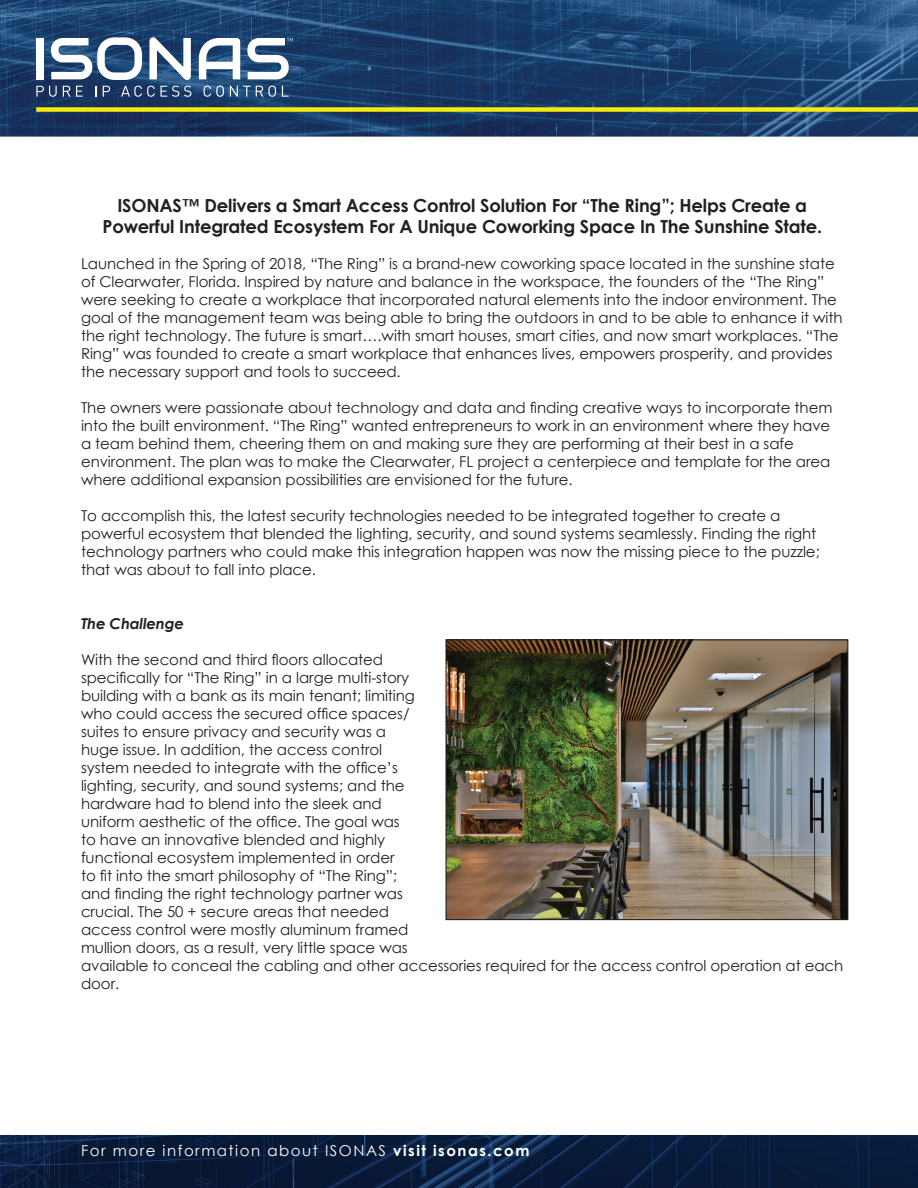
<style>
.page{position:relative;width:918px;height:1188px;background:#fff}
.page>*{position:absolute;margin:0;border:0;box-sizing:border-box;transform-origin:0 0}
.t1{font:700 18px/21px "Century Gothic";letter-spacing:-.01em;color:#231f20;text-align:center}
.t2{font:15px/18px "Century Gothic";letter-spacing:-.005em;color:#231f20}
.t3{font:15px "Century Gothic";letter-spacing:.1em;color:#fff}
.t4{font:italic 700 15px "Century Gothic";letter-spacing:-.01em;color:#231f20}
.s1{font-weight:700}
</style>
<div class="page">
<img style="left:0;top:0;width:918px;height:1188px">
<div style="left:36px;top:107px;width:882px;height:5px;background:#f5ec0e"></div>
<img style="left:447px;top:641px;width:399px;height:277px">
<div style="left:445px;top:639px;width:403px;height:281px;border:1px solid #231f20"></div>
<div style="left:36px;top:38px;width:8px;height:41px;background:#fff"></div>
<svg style="left:51px;top:37px;width:91px;height:43px"></svg>
<svg style="left:149px;top:37px;width:42px;height:43px"></svg>
<svg style="left:199px;top:38px;width:41px;height:41px"></svg>
<svg style="left:36px;top:86px;width:21px;height:11px"></svg>
<svg style="left:63px;top:86px;width:7px;height:11px"></svg>
<svg style="left:76px;top:86px;width:7px;height:11px"></svg>
<svg style="left:103px;top:86px;width:7px;height:11px"></svg>
<svg style="left:121px;top:86px;width:70px;height:11px"></svg>
<svg style="left:204px;top:86px;width:20px;height:11px"></svg>
<svg style="left:230px;top:86px;width:46px;height:11px"></svg>
<svg style="left:282px;top:86px;width:7px;height:11px"></svg>
<svg style="left:247px;top:38px;width:46px;height:41px"></svg>
<p class="t1" style="left:102px;top:194px;width:721px">ISONAS™ Delivers a Smart Access Control Solution For “The Ring”; Helps Create a<br>Powerful Integrated Ecosystem For A Unique Coworking Space In The Sunshine State.</p>
<p class="t2" style="left:81px;top:255px;width:763px">Launched in the Spring of 2018, “The Ring” is a brand-new coworking space located in the sunshine state of Clearwater, Florida. Inspired by nature and balance in the workspace, the founders of the “The Ring” were seeking to create a workplace that incorporated natural elements into the indoor environment. The goal of the management team was being able to bring the outdoors in and to be able to enhance it with the right technology. The future is smart….with smart houses, smart cities, and now smart workplaces. “The Ring” was founded to create a smart workplace that enhances lives, empowers prosperity, and provides the necessary support and tools to succeed.</p>
<p class="t2" style="left:81px;top:399px;width:753px">The owners were passionate about technology and data and finding creative ways to incorporate them into the built environment. “The Ring” wanted entrepreneurs to work in an environment where they have a team behind them, cheering them on and making sure they are performing at their best in a safe environment. The plan was to make the Clearwater, FL project a centerpiece and template for the area where additional expansion possibilities are envisioned for the future.</p>
<p class="t2" style="left:81px;top:507px;width:740px">To accomplish this, the latest security technologies needed to be integrated together to create a powerful ecosystem that blended the lighting, security, and sound systems seamlessly. Finding the right technology partners who could make this integration happen was now the missing piece to the puzzle; that was about to fall into place.</p>
<p class="t4" style="left:81px;top:612px;width:105px">The Challenge</p>
<p class="t2" style="left:81px;top:651px;width:764px">With the second and third floors allocated<br>specifically for “The Ring” in a large multi-story<br>building with a bank as its main tenant; limiting<br>who could access the secured office spaces/<br>suites to ensure privacy and security was a<br>huge issue. In addition, the access control<br>system needed to integrate with the office’s<br>lighting, security, and sound systems; and the<br>hardware had to blend into the sleek and<br>uniform aesthetic of the office. The goal was<br>to have an innovative blended and highly<br>functional ecosystem implemented in order<br>to fit into the smart philosophy of “The Ring”;<br>and finding the right technology partner was<br>crucial. The 50 + secure areas that needed<br>access control were mostly aluminum framed<br>mullion doors, as a result, very little space was<br>available to conceal the cabling and other accessories required for the access control operation at each door.</p>
<p class="t3" style="left:81px;top:1140px;width:450px">For more information about ISONAS <span class="s1">visit isonas.com</span></p>
</div>
